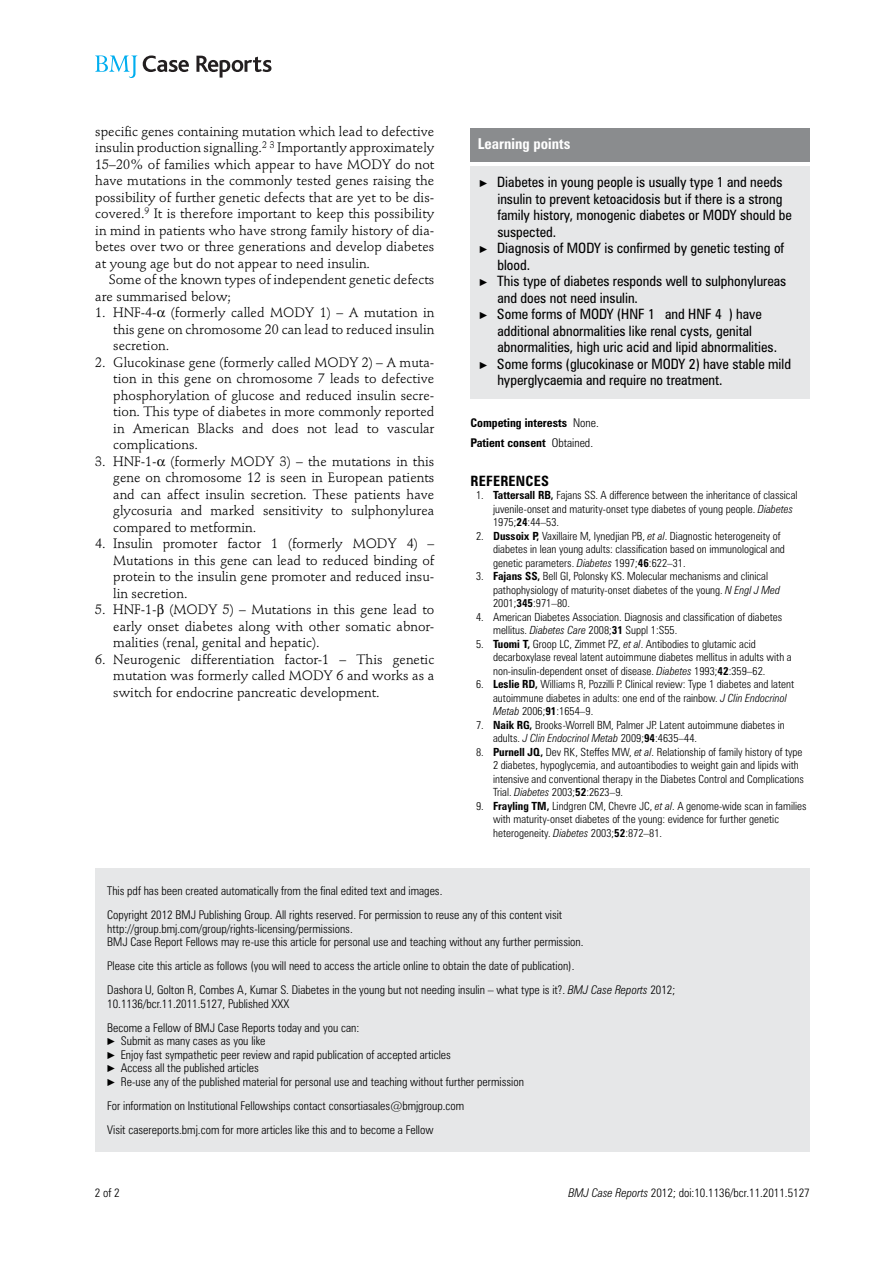
<style>
.page{position:relative;width:893px;height:1263px;background:#fff}
.page>*{position:absolute;margin:0;border:0;box-sizing:border-box;transform-origin:0 0}
.t1{font:700 condensed 15px "Zurich BT";color:#fff}
.t2{font:condensed 14.25px "Zurich BT";color:#000}
.t3{font:700 condensed 14.25px "Zurich BT";letter-spacing:.015em;color:#000}
.t4{font:13.5px/16.5px "Stempel Schneidler Std";color:#000;text-align:justify}
.t5{font:300 condensed 12px/24px "Zurich BT";color:#000}
.t6{font:700 condensed 12px/19.5px "Zurich BT";color:#000}
.t7{font:300 condensed 11.25px/13.5px "Zurich BT";color:#000}
.s1{font-weight:300}
.s2{font-weight:700}
.s3{font-style:italic}
</style>
<div class="page">
<svg style="left:95px;top:56px;width:42px;height:22px"></svg>
<svg style="left:143px;top:56px;width:46px;height:16px"></svg>
<svg style="left:196px;top:56px;width:75px;height:22px"></svg>
<div style="left:470px;top:128px;width:339px;height:34px;background:#8a8c8e"></div>
<div style="left:470px;top:166px;width:339px;height:232px;background:#e6e7e8"></div>
<div style="left:95px;top:869px;width:714px;height:283px;background:#e6e7e8"></div>
<p class="t4" style="left:95px;top:124px;width:341px">specific genes containing mutation which lead to defective insulin production signalling. <sup>2</sup> <sup>3</sup> Importantly approximately 15–20% of families which appear to have MODY do not have mutations in the commonly tested genes raising the possibility of further genetic defects that are yet to be dis&shy;covered. <sup>9</sup> It is therefore important to keep this possibility in mind in patients who have strong family history of dia&shy;betes over two or three generations and develop diabetes at young age but do not appear to need insulin.</p>
<p class="t4" style="left:95px;top:273px;width:341px;text-indent:14px">Some of the known types of independent genetic defects are summarised below;</p>
<p class="t4" style="left:113px;top:306px;width:323px;text-indent:-18px">1. HNF-4- (formerly called MODY 1) – A mutation in this gene on chromosome 20 can lead to reduced insulin secretion.</p>
<p class="t4" style="left:113px;top:355px;width:323px;text-indent:-18px">2. Glucokinase gene (formerly called MODY 2) – A muta&shy;tion in this gene on chromosome 7 leads to defective phosphorylation of glucose and reduced insulin secre&shy;tion. This type of diabetes in more commonly reported in American Blacks and does not lead to vascular complications.</p>
<p class="t4" style="left:113px;top:454px;width:323px;text-indent:-18px">3. HNF-1- (formerly MODY 3) – the mutations in this gene on chromosome 12 is seen in European patients and can affect insulin secretion. These patients have glycosuria and marked sensitivity to sulphonylurea compared to metformin.</p>
<p class="t4" style="left:113px;top:537px;width:323px;text-indent:-18px">4. Insulin promoter factor 1 (formerly MODY 4) – Mutations in this gene can lead to reduced binding of protein to the insulin gene promoter and reduced insu&shy;lin secretion.</p>
<p class="t4" style="left:113px;top:603px;width:323px;text-indent:-18px">5. HNF-1- (MODY 5) – Mutations in this gene lead to early onset diabetes along with other somatic abnor&shy;malities (renal, genital and hepatic).</p>
<p class="t4" style="left:113px;top:652px;width:323px;text-indent:-18px">6. Neurogenic differentiation factor-1 – This genetic mutation was formerly called MODY 6 and works as a switch for endocrine pancreatic development.</p>
<p class="t1" style="left:478px;top:138px;width:94px">Learning points</p>
<p class="t2" style="left:479px;top:177px;width:305px">▶ Diabetes in young people is usually type 1 and needs</p>
<p class="t2" style="left:497px;top:193px;width:287px">insulin to prevent ketoacidosis but if there is a strong</p>
<p class="t2" style="left:497px;top:210px;width:296px">family history, monogenic diabetes or MODY should be</p>
<p class="t2" style="left:497px;top:226px;width:60px">suspected.</p>
<p class="t2" style="left:479px;top:243px;width:306px">▶ Diagnosis of MODY is confirmed by genetic testing of</p>
<p class="t2" style="left:497px;top:259px;width:34px">blood.</p>
<p class="t2" style="left:479px;top:276px;width:308px">▶ This type of diabetes responds well to sulphonylureas</p>
<p class="t2" style="left:497px;top:292px;width:142px">and does not need insulin.</p>
<p class="t2" style="left:479px;top:309px;width:284px">▶ Some forms of MODY (HNF 1 and HNF 4 ) have</p>
<p class="t2" style="left:497px;top:325px;width:256px">additional abnormalities like renal cysts, genital</p>
<p class="t2" style="left:497px;top:342px;width:281px">abnormalities, high uric acid and lipid abnormalities.</p>
<p class="t2" style="left:479px;top:358px;width:313px">▶ Some forms (glucokinase or MODY 2) have stable mild</p>
<p class="t2" style="left:497px;top:375px;width:227px">hyperglycaemia and require no treatment.</p>
<p class="t6" style="left:470px;top:414px;width:130px">Competing interests <span class="s1">None.<br></span>Patient consent <span class="s1">Obtained.</span></p>
<p class="t3" style="left:470px;top:475px;width:80px">REFERENCES</p>
<p class="t7" style="left:493px;top:489px;width:306px;text-indent:-17px">1. <span class="s2">Tattersall RB,</span> Fajans SS . A difference between the inheritance of classical juvenile-onset and maturity-onset type diabetes of young people. <span class="s3">Diabetes<br></span>1975 ; <span class="s2">24</span> : 44 – 53 .</p>
<p class="t7" style="left:493px;top:530px;width:293px;text-indent:-17px">2. <span class="s2">Dussoix P,</span> Vaxillaire M, Iynedjian PB, <span class="s3">et al</span> . Diagnostic heterogeneity of diabetes in lean young adults: classification based on immunological and genetic parameters. <span class="s3">Diabetes</span> 1997 ; <span class="s2">46</span> : 622 – 31 .</p>
<p class="t7" style="left:493px;top:570px;width:289px;text-indent:-17px">3. <span class="s2">Fajans SS,</span> Bell GI, Polonsky KS . Molecular mechanisms and clinical pathophysiology of maturity-onset diabetes of the young. <span class="s3">N Engl J Med<br></span>2001 ; <span class="s2">345</span> : 971 – 80 .</p>
<p class="t7" style="left:493px;top:611px;width:291px;text-indent:-17px">4. American Diabetes Association . Diagnosis and classification of diabetes mellitus . <span class="s3">Diabetes Care</span> 2008 ; <span class="s2">31</span> Suppl 1: S55 .</p>
<p class="t7" style="left:493px;top:638px;width:300px;text-indent:-17px">5. <span class="s2">Tuomi T,</span> Groop LC, Zimmet PZ, <span class="s3">et al</span> . Antibodies to glutamic acid decarboxylase reveal latent autoimmune diabetes mellitus in adults with a non-insulin-dependent onset of disease. <span class="s3">Diabetes</span> 1993 ; <span class="s2">42</span> : 359 – 62 .</p>
<p class="t7" style="left:493px;top:678px;width:303px;text-indent:-17px">6. <span class="s2">Leslie RD,</span> Williams R, Pozzilli P. Clinical review: Type 1 diabetes and latent autoimmune diabetes in adults: one end of the rainbow. <span class="s3">J Clin Endocrinol<br>Metab</span> 2006 ; <span class="s2">91</span> : 1654 – 9 .</p>
<p class="t7" style="left:493px;top:719px;width:293px;text-indent:-17px">7. <span class="s2">Naik RG,</span> Brooks-Worrell BM, Palmer JP. Latent autoimmune diabetes in adults. <span class="s3">J Clin Endocrinol Metab</span> 2009 ; <span class="s2">94</span> : 4635 – 44 .</p>
<p class="t7" style="left:493px;top:746px;width:312px;text-indent:-17px">8. <span class="s2">Purnell JQ,</span> Dev RK, Steffes MW, <span class="s3">et al</span> . Relationship of family history of type 2 diabetes, hypoglycemia, and autoantibodies to weight gain and lipids with intensive and conventional therapy in the Diabetes Control and Complications Trial. <span class="s3">Diabetes</span> 2003 ; <span class="s2">52</span> : 2623 – 9 .</p>
<p class="t7" style="left:493px;top:800px;width:315px;text-indent:-17px">9. <span class="s2">Frayling TM,</span> Lindgren CM, Chevre JC, <span class="s3">et al</span> . A genome-wide scan in families with maturity-onset diabetes of the young: evidence for further genetic heterogeneity. <span class="s3">Diabetes</span> 2003 ; <span class="s2">52</span> : 872 – 81 .</p>
<p class="t5" style="left:107px;top:880px;width:457px">This pdf has been created automatically from the final edited text and images.<br>Copyright 2012 BMJ Publishing Group. All rights reserved. For permission to reuse any of this content visit</p>
<p class="t5" style="left:107px;top:923px;width:478px;line-height:13.5px">http://group.bmj.com/group/rights-licensing/permissions.<br>BMJ Case Report Fellows may re-use this article for personal use and teaching without any further permission.</p>
<p class="t5" style="left:107px;top:955px;width:570px">Please cite this article as follows (you will need to access the article online to obtain the date of publication).<br>Dashora U, Golton R, Combes A, Kumar S. Diabetes in the young but not needing insulin – what type is it?. <span class="s3">BMJ Case Reports</span> 2012;</p>
<p class="t5" style="left:107px;top:993px;width:254px">10.1136/bcr.11.2011.5127, Published XXX<br>Become a Fellow of BMJ Case Reports today and you can:</p>
<p class="t5" style="left:107px;top:1035px;width:418px;line-height:13.5px">▶ Submit as many cases as you like<br>▶ Enjoy fast sympathetic peer review and rapid publication of accepted articles<br>▶ Access all the published articles<br>▶ Re-use any of the published material for personal use and teaching without further permission</p>
<p class="t5" style="left:107px;top:1095px;width:359px">For information on Institutional Fellowships contact consortiasales@bmjgroup.com<br>Visit casereports.bmj.com for more articles like this and to become a Fellow</p>
<p class="t5" style="left:95px;top:1182px;width:26px">2 of 2</p>
<p class="t5" style="left:568px;top:1182px;width:243px"><span class="s3">BMJ Case Reports</span> 2012; doi:10.1136/bcr.11.2011.5127</p>
</div>
